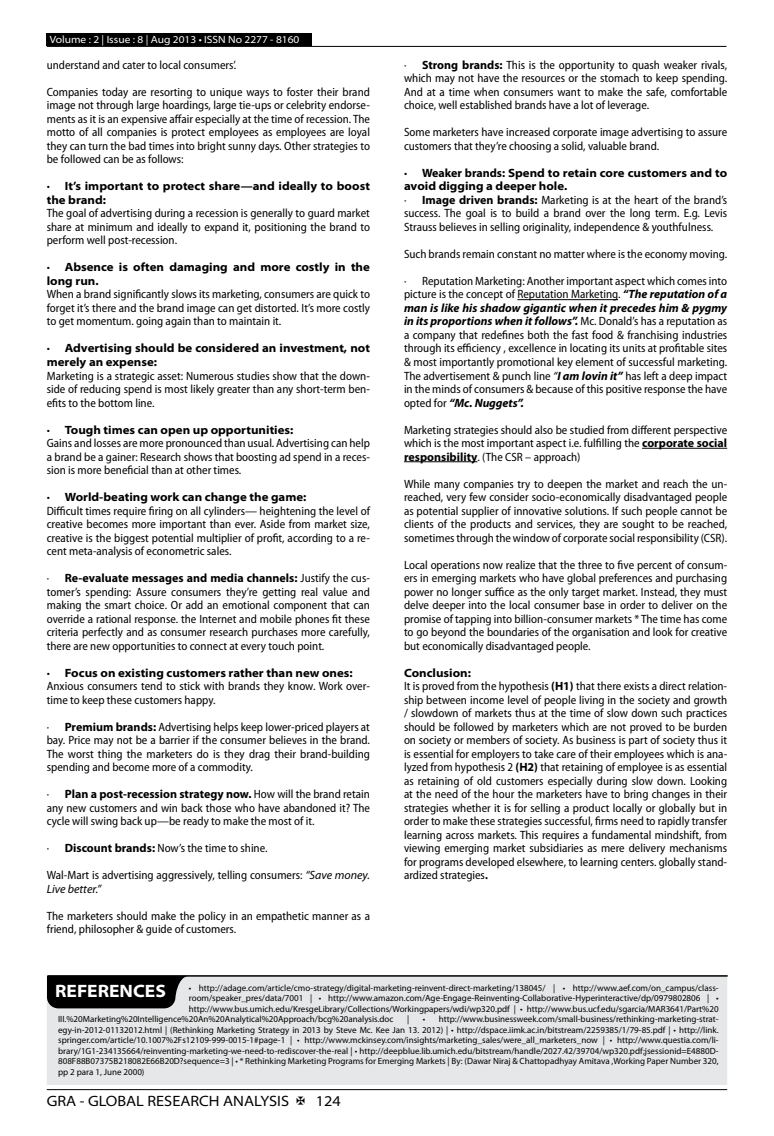
<style>
.page{position:relative;width:774px;height:1136px;background:#fff}
.page>*{position:absolute;margin:0;border:0;box-sizing:border-box;transform-origin:0 0}
.t1{font:700 semi-expanded 18px "Myriad Pro";color:#fff}
.t2{font:semi-expanded 15px "Myriad Pro";color:#000}
.t3{font:semi-condensed 12px/13.5px "Myriad Pro";color:#000;text-align:justify}
.t4{font:700 semi-expanded 12px/13.5px "Myriad Pro";color:#000}
.t5{font:semi-expanded 10.5px "Myriad Pro";color:#fff}
.t6{font:9px/10.5px "Myriad Pro";color:#000;text-align:justify}
.s1{font-weight:700;font-stretch:normal}
.s2{font-style:italic;font-stretch:normal}
.s3{font-weight:700;font-stretch:semi-expanded}
.s4{font-weight:700;font-style:italic;font-stretch:normal}
.s5{font-size:17.25px}
</style>
<div class="page">
<hr style="left:47px;top:1089px;width:680px;height:1px;background:#000">
<div style="left:47px;top:33px;width:265px;height:13px;background:#000"></div>
<hr style="left:47px;top:46px;width:679px;height:1px;background:#000">
<div style="left:47px;top:975px;width:680px;height:109px;background:#e6e7e8"></div>
<hr style="left:48px;top:975px;width:679px;height:1px;background:#000">
<svg style="left:47px;top:975px;width:142px;height:33px;background:#151515"></svg>
<hr style="left:517px;top:299px;width:101px;height:1px;background:#000">
<hr style="left:642px;top:448px;width:85px;height:1px;background:#000">
<hr style="left:404px;top:461px;width:73px;height:1px;background:#000">
<p class="t5" style="left:50px;top:34px;width:251px">Volume : 2 | Issue : 8 | Aug 2013 • ISSN No 2277 - 8160</p>
<p class="t3" style="left:47px;top:58px;width:191px">understand and cater to local consumers’.</p>
<p class="t3" style="left:47px;top:85px;width:325px">Companies today are resorting to unique ways to foster their brand image not through large hoardings, large tie-ups or celebrity endorse&shy;ments as it is an expensive affair especially at the time of recession. The motto of all companies is protect employees as employees are loyal they can turn the bad times into bright sunny days. Other strategies to be followed can be as follows:</p>
<p class="t4" style="left:47px;top:180px;width:325px">· It’s important to protect share—and ideally to boost the brand:</p>
<p class="t3" style="left:47px;top:207px;width:325px">The goal of advertising during a recession is generally to guard market share at minimum and ideally to expand it, positioning the brand to perform well post-recession.</p>
<p class="t4" style="left:47px;top:261px;width:325px">· Absence is often damaging and more costly in the long run.</p>
<p class="t3" style="left:47px;top:288px;width:325px">When a brand significantly slows its marketing, consumers are quick to forget it’s there and the brand image can get distorted. It’s more costly to get momentum. going again than to maintain it.</p>
<p class="t4" style="left:47px;top:342px;width:325px">· Advertising should be considered an investment, not merely an expense:</p>
<p class="t3" style="left:47px;top:369px;width:325px">Marketing is a strategic asset: Numerous studies show that the down&shy;side of reducing spend is most likely greater than any short-term ben&shy;efits to the bottom line.</p>
<p class="t4" style="left:47px;top:423px;width:248px">· Tough times can open up opportunities:</p>
<p class="t3" style="left:47px;top:436px;width:325px">Gains and losses are more pronounced than usual. Advertising can help a brand be a gainer: Research shows that boosting ad spend in a reces&shy;sion is more beneficial than at other times.</p>
<p class="t4" style="left:47px;top:490px;width:261px">· World-beating work can change the game:</p>
<p class="t3" style="left:47px;top:504px;width:325px">Difficult times require firing on all cylinders— heightening the level of creative becomes more important than ever. Aside from market size, creative is the biggest potential multiplier of profit, according to a re&shy;cent meta-analysis of econometric sales.</p>
<p class="t3" style="left:47px;top:571px;width:325px">· <span class="s1">Re-evaluate messages and media channels:</span> Justify the cus&shy;tomer’s spending: Assure consumers they’re getting real value and making the smart choice. Or add an emotional component that can override a rational response. the Internet and mobile phones fit these criteria perfectly and as consumer research purchases more carefully, there are new opportunities to connect at every touch point.</p>
<p class="t4" style="left:47px;top:666px;width:307px">· Focus on existing customers rather than new ones:</p>
<p class="t3" style="left:47px;top:679px;width:325px">Anxious consumers tend to stick with brands they know. Work over&shy;time to keep these customers happy.</p>
<p class="t3" style="left:47px;top:720px;width:325px">· <span class="s1">Premium brands:</span> Advertising helps keep lower-priced players at bay. Price may not be a barrier if the consumer believes in the brand.<br>The worst thing the marketers do is they drag their brand-building spending and become more of a commodity.</p>
<p class="t3" style="left:47px;top:787px;width:325px">· <span class="s1">Plan a post-recession strategy now.</span> How will the brand retain any new customers and win back those who have abandoned it? The cycle will swing back up—be ready to make the most of it.</p>
<p class="t3" style="left:47px;top:841px;width:222px">· <span class="s1">Discount brands:</span> Now’s the time to shine.</p>
<p class="t3" style="left:47px;top:868px;width:325px">Wal-Mart is advertising aggressively, telling consumers: <span class="s2">“Save money.<br>Live better.”</span></p>
<p class="t3" style="left:47px;top:909px;width:325px">The marketers should make the policy in an empathetic manner as a friend, philosopher &amp; guide of customers.</p>
<p class="t3" style="left:404px;top:58px;width:325px">· <span class="s1">Strong brands:</span> This is the opportunity to quash weaker rivals, which may not have the resources or the stomach to keep spending.<br>And at a time when consumers want to make the safe, comfortable choice, well established brands have a lot of leverage.</p>
<p class="t3" style="left:404px;top:126px;width:325px">Some marketers have increased corporate image advertising to assure customers that they’re choosing a solid, valuable brand.</p>
<p class="t3" style="left:404px;top:166px;width:325px;text-align:left"><span class="s3">·</span> <span class="s1">Weaker brands:</span> <span class="s3">Spend to retain core customers and to avoid digging a deeper hole.<br></span>· <span class="s1">Image driven brands:</span> Marketing is at the heart of the brand’s success. The goal is to build a brand over the long term. E.g. Levis Strauss believes in selling originality, independence &amp; youthfulness.</p>
<p class="t3" style="left:404px;top:247px;width:325px">Such brands remain constant no matter where is the economy moving.</p>
<p class="t3" style="left:404px;top:274px;width:325px">· Reputation Marketing: Another important aspect which comes into picture is the concept of Reputation Marketing. <span class="s4">“The reputation of a man is like his shadow gigantic when it precedes him &amp; pygmy in its proportions when it follows”.</span> Mc. Donald’s has a reputation as a company that redefines both the fast food &amp; franchising industries through its efficiency , excellence in locating its units at profitable sites &amp; most importantly promotional key element of successful marketing.<br>The advertisement &amp; punch line <span class="s2">“</span><span class="s4">I am lovin it”</span> has left a deep impact in the minds of consumers &amp; because of this positive response the have opted for <span class="s4">“Mc. Nuggets”.</span></p>
<p class="t3" style="left:404px;top:423px;width:325px">Marketing strategies should also be studied from different perspective which is the most important aspect i.e. fulfilling the <span class="s1">corporate social responsibility</span>. (The CSR – approach)</p>
<p class="t3" style="left:404px;top:477px;width:325px">While many companies try to deepen the market and reach the un&shy;reached, very few consider socio-economically disadvantaged people as potential supplier of innovative solutions. If such people cannot be clients of the products and services, they are sought to be reached, sometimes through the window of corporate social responsibility (CSR).</p>
<p class="t3" style="left:404px;top:558px;width:325px">Local operations now realize that the three to five percent of consum&shy;ers in emerging markets who have global preferences and purchasing power no longer suffice as the only target market. Instead, they must delve deeper into the local consumer base in order to deliver on the promise of tapping into billion-consumer markets * The time has come to go beyond the boundaries of the organisation and look for creative but economically disadvantaged people.</p>
<p class="t3" style="left:404px;top:666px;width:325px;text-align:left"><span class="s3">Conclusion:<br></span>It is proved from the hypothesis <span class="s1">(H1)</span> that there exists a direct relation&shy;ship between income level of people living in the society and growth / slowdown of markets thus at the time of slow down such practices should be followed by marketers which are not proved to be burden on society or members of society. As business is part of society thus it is essential for employers to take care of their employees which is ana&shy;lyzed from hypothesis 2 <span class="s1">(H2)</span> that retaining of employee is as essential as retaining of old customers especially during slow down. Looking at the need of the hour the marketers have to bring changes in their strategies whether it is for selling a product locally or globally but in order to make these strategies successful, firms need to rapidly transfer learning across markets. This requires a fundamental mindshift, from viewing emerging market subsidiaries as mere delivery mechanisms for programs developed elsewhere, to learning centers. globally stand&shy;ardized strategies<span class="s5">.</span></p>
<h1 class="t1" style="left:55px;top:980px;width:112px">REFERENCES</h1>
<p class="t6" style="left:189px;top:982px;width:531px">• http://adage.com/article/cmo-strategy/digital-marketing-reinvent-direct-marketing/138045/ | • http://www.aef.com/on_campus/class-</p>
<p class="t6" style="left:189px;top:992px;width:531px">room/speaker_pres/data/7001 | • http://www.amazon.com/Age-Engage-Reinventing-Collaborative-Hyperinteractive/dp/0979802806 | •</p>
<p class="t6" style="left:189px;top:1003px;width:531px">http://www.bus.umich.edu/KresgeLibrary/Collections/Workingpapers/wdi/wp320.pdf | • http://www.bus.ucf.edu/sgarcia/MAR3641/Part%20</p>
<p class="t6" style="left:58px;top:1013px;width:337px">III.%20Marketing%20Intelligence%20An%20Analytical%20Approach/bcg%20analysis.doc</p>
<p class="t6" style="left:407px;top:1013px;width:4px">|</p>
<p class="t6" style="left:58px;top:1013px;width:662px;text-indent:365px">• http://www.businessweek.com/small-business/rethinking-marketing-strat&shy;egy-in-2012-01132012.html | (Rethinking Marketing Strategy in 2013 by Steve Mc. Kee Jan 13. 2012) | • http://dspace.iimk.ac.in/bitstream/2259385/1/79-85.pdf | • http://link. springer.com/article/10.1007%2Fs12109-999-0015-1#page-1 | • http://www.mckinsey.com/insights/marketing_sales/were_all_marketers_now | • http://www.questia.com/li&shy;brary/1G1-234135664/reinventing-marketing-we-need-to-rediscover-the-real | • http://deepblue.lib.umich.edu/bitstream/handle/2027.42/39704/wp320.pdf;jsessionid=E4880D-808F88B07375B218082E66B20D?sequence=3 | • * Rethinking Marketing Programs for Emerging Markets | By: (Dawar Niraj &amp; Chattopadhyay Amitava ,Working Paper Number 320, pp 2 para 1, June 2000)</p>
<p class="t2" style="left:47px;top:1092px;width:244px">GRA - GLOBAL RESEARCH ANALYSIS</p>
<p class="t2" style="left:316px;top:1092px;width:27px">124</p>
</div>
